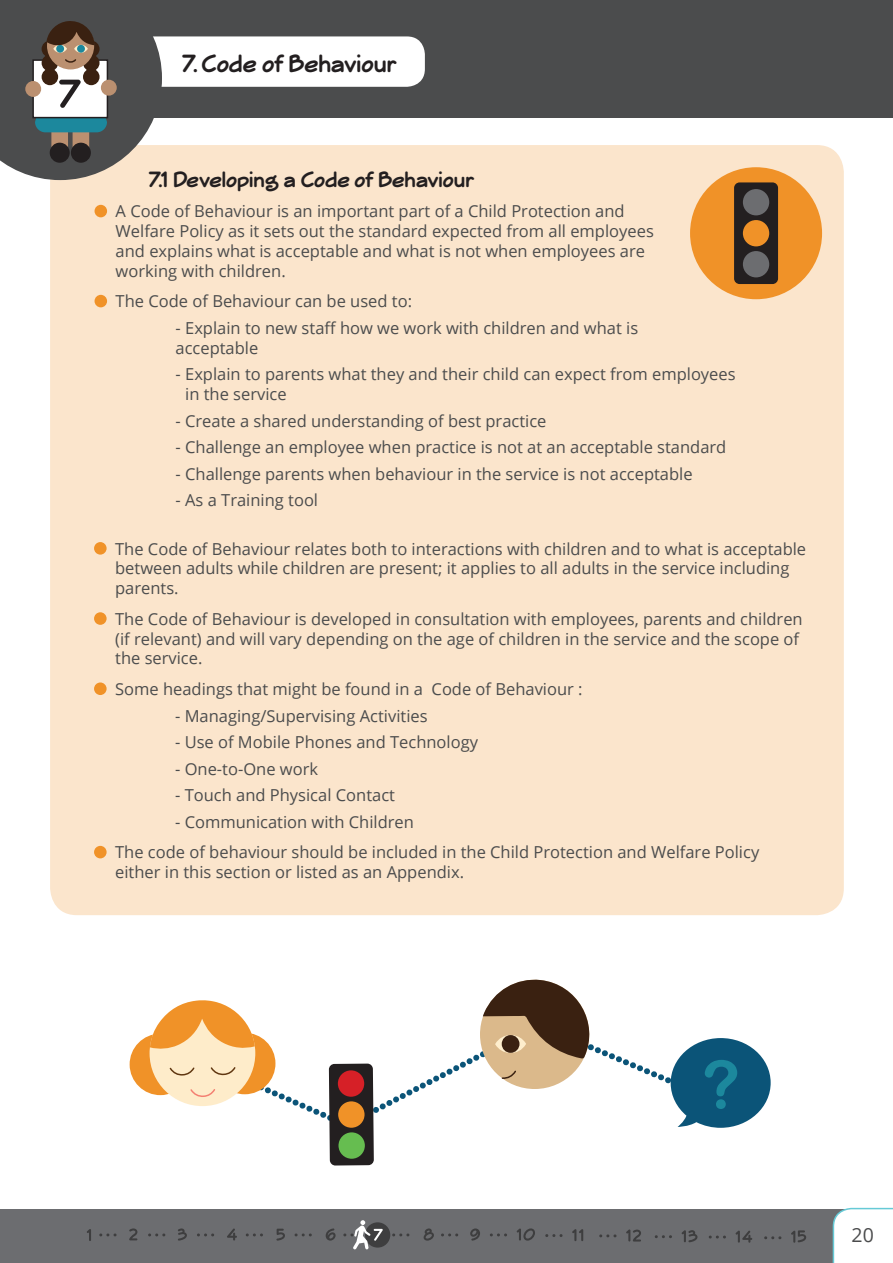
<style>
.page{position:relative;width:893px;height:1263px;background:#fff}
.page>*{position:absolute;margin:0;border:0;box-sizing:border-box;transform-origin:0 0}
.t1{font:700 27px "Veggieburger";color:#231f20}
.t2{font:700 24px "Veggieburger";color:#231f20}
.t3{font:19.5px "Open Sans";color:#4b4c4d}
.t4{font:16.5px/19.8px "Open Sans";color:#4b4c4d}
</style>
<div class="page">
<div style="left:0;top:1209px;width:893px;height:54px;background:#6c6d70"></div>
<svg style="left:656px;top:1235px;width:16px;height:3px"></svg>
<svg style="left:710px;top:1235px;width:16px;height:3px"></svg>
<svg style="left:766px;top:1236px;width:16px;height:3px"></svg>
<svg style="left:227px;top:1228px;width:10px;height:12px"></svg>
<svg style="left:87px;top:1229px;width:4px;height:12px"></svg>
<svg style="left:129px;top:1228px;width:8px;height:12px"></svg>
<svg style="left:178px;top:1228px;width:9px;height:12px"></svg>
<svg style="left:276px;top:1229px;width:9px;height:11px"></svg>
<svg style="left:326px;top:1228px;width:10px;height:12px"></svg>
<svg style="left:424px;top:1228px;width:10px;height:12px"></svg>
<svg style="left:470px;top:1228px;width:10px;height:12px"></svg>
<svg style="left:517px;top:1228px;width:18px;height:12px"></svg>
<svg style="left:101px;top:1233px;width:16px;height:3px"></svg>
<svg style="left:150px;top:1233px;width:16px;height:3px"></svg>
<svg style="left:198px;top:1233px;width:16px;height:3px"></svg>
<svg style="left:247px;top:1233px;width:16px;height:3px"></svg>
<svg style="left:296px;top:1233px;width:16px;height:3px"></svg>
<svg style="left:394px;top:1233px;width:16px;height:3px"></svg>
<svg style="left:442px;top:1233px;width:16px;height:3px"></svg>
<svg style="left:491px;top:1233px;width:16px;height:3px"></svg>
<svg style="left:547px;top:1234px;width:16px;height:3px"></svg>
<svg style="left:572px;top:1229px;width:11px;height:12px"></svg>
<svg style="left:601px;top:1234px;width:16px;height:3px"></svg>
<svg style="left:626px;top:1229px;width:15px;height:12px"></svg>
<svg style="left:682px;top:1230px;width:15px;height:12px"></svg>
<svg style="left:736px;top:1230px;width:16px;height:13px"></svg>
<svg style="left:791px;top:1230px;width:15px;height:13px"></svg>
<div style="left:50px;top:145px;width:794px;height:770px;background:#fbe5cc;border-radius:27px"></div>
<div style="left:95px;top:205px;width:12px;height:12px;background:#f09228;border-radius:50%"></div>
<div style="left:95px;top:295px;width:12px;height:12px;background:#f09228;border-radius:50%"></div>
<div style="left:690px;top:167px;width:132px;height:132px;background:#f09228;border-radius:50%"></div>
<div style="left:734px;top:182px;width:44px;height:102px;background:#231f20;border-radius:5px"></div>
<div style="left:743px;top:189px;width:26px;height:26px;background:#6c6d70;border-radius:50%"></div>
<div style="left:743px;top:220px;width:26px;height:26px;background:#f09228;border-radius:50%"></div>
<div style="left:743px;top:251px;width:26px;height:26px;background:#6c6d70;border-radius:50%"></div>
<div style="left:94px;top:542px;width:13px;height:13px;background:#f09228;border-radius:50%"></div>
<div style="left:94px;top:612px;width:13px;height:13px;background:#f09228;border-radius:50%"></div>
<div style="left:94px;top:682px;width:13px;height:13px;background:#f09228;border-radius:50%"></div>
<div style="left:94px;top:846px;width:13px;height:12px;background:#f09228;border-radius:50%"></div>
<div style="left:129px;top:1033px;width:62px;height:62px;background:#f09228;border-radius:50%"></div>
<svg style="left:150px;top:979px;width:621px;height:186px"></svg>
<div style="left:0;top:0;width:893px;height:118px;background:#4b4c4d"></div>
<div style="left:57px;top:36px;width:368px;height:51px;background:#fff;border-radius:18px"></div>
<svg style="left:0;top:21px;width:162px;height:159px"></svg>
<div style="left:365px;top:1222px;width:25px;height:25px;background:#3e3e3f;border-radius:50%"></div>
<svg style="left:345px;top:1220px;width:39px;height:29px"></svg>
<svg style="left:833px;top:1208px;width:60px;height:55px;background:#f6fafb"></svg>
<h1 class="t1" style="left:182px;top:49px;width:217px">7. Code of Behaviour</h1>
<h2 class="t2" style="left:149px;top:166px;width:327px">7.1 Developing a Code of Behaviour</h2>
<p class="t4" style="left:116px;top:201px;width:540px">A Code of Behaviour is an important part of a Child Protection and Welfare Policy as it sets out the standard expected from all employees and explains what is acceptable and what is not when employees are working with children.</p>
<p class="t4" style="left:116px;top:291px;width:298px">The Code of Behaviour can be used to:</p>
<p class="t4" style="left:176px;top:318px;width:464px">- Explain to new staff how we work with children and what is acceptable</p>
<p class="t4" style="left:185px;top:364px;width:552px;text-indent:-10px">- Explain to parents what they and their child can expect from employees in the service</p>
<p class="t4" style="left:176px;top:410px;width:372px">- Create a shared understanding of best practice</p>
<p class="t4" style="left:176px;top:437px;width:552px">- Challenge an employee when practice is not at an acceptable standard</p>
<p class="t4" style="left:176px;top:463px;width:519px">- Challenge parents when behaviour in the service is not acceptable</p>
<p class="t4" style="left:176px;top:490px;width:144px">- As a Training tool</p>
<p class="t4" style="left:115px;top:538px;width:693px">The Code of Behaviour relates both to interactions with children and to what is acceptable between adults while children are present; it applies to all adults in the service including parents.</p>
<p class="t4" style="left:115px;top:608px;width:689px">The Code of Behaviour is developed in consultation with employees, parents and children (if relevant) and will vary depending on the age of children in the service and the scope of the service.</p>
<p class="t4" style="left:115px;top:679px;width:469px">Some headings that might be found in a Code of Behaviour :</p>
<p class="t4" style="left:175px;top:705px;width:254px">- Managing/Supervising Activities</p>
<p class="t4" style="left:175px;top:732px;width:305px">- Use of Mobile Phones and Technology</p>
<p class="t4" style="left:175px;top:758px;width:144px">- One-to-One work</p>
<p class="t4" style="left:175px;top:785px;width:221px">- Touch and Physical Contact</p>
<p class="t4" style="left:115px;top:806px;width:646px;line-height:30.6px;text-indent:60px">- Communication with Children<br>The code of behaviour should be included in the Child Protection and Welfare Policy</p>
<p class="t4" style="left:115px;top:862px;width:350px">either in this section or listed as an Appendix.</p>
<p class="t3" style="left:852px;top:1222px;width:24px">20</p>
</div>
